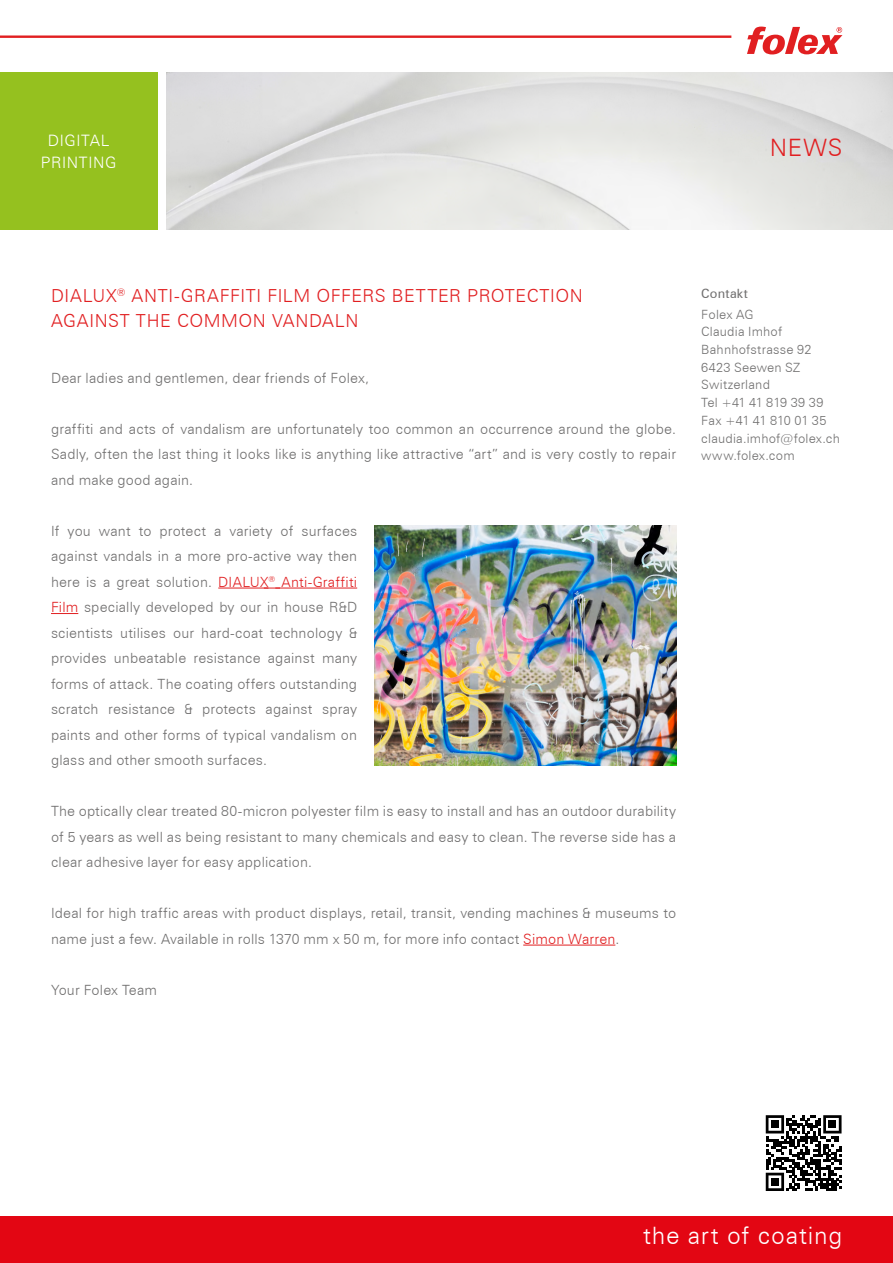
<style>
.page{position:relative;width:893px;height:1263px;background:#fff}
.page>*{position:absolute;margin:0;border:0;box-sizing:border-box;transform-origin:0 0}
.t1{font:300 24px "Zurich BT";letter-spacing:.035em;color:#fff}
.t2{font:300 24px "Zurich BT";color:#e11f21}
.t3{font:300 18px/25.5px "Zurich BT";letter-spacing:.03em;color:#e11f21}
.t4{font:300 15.75px/21.8px "Zurich BT";letter-spacing:.04em;color:#fff;text-align:center}
.t5{font:300 14.1px/25.5px "Zurich BT";letter-spacing:.01em;color:#706f6f;text-align:justify}
.t6{font:300 12.75px/17.7px "Zurich BT";letter-spacing:.015em;color:#706f6f}
.t7{font:12.75px "Zurich BT";letter-spacing:.02em;color:#706f6f}
.s1{color:#e11f21}
</style>
<div class="page">
<div style="left:0;top:72px;width:157px;height:157px;background:#95c11f"></div>
<hr style="left:0;top:35px;width:731px;height:3px;background:#e11f21">
<svg style="left:747px;top:27px;width:95px;height:27px"></svg>
<div style="left:0;top:1216px;width:893px;height:47px;background:#e30613"></div>
<svg style="left:766px;top:1115px;width:75px;height:76px"></svg>
<div style="left:771px;top:1120px;width:8px;height:8px;background:#000"></div>
<div style="left:828px;top:1120px;width:8px;height:8px;background:#000"></div>
<div style="left:771px;top:1178px;width:8px;height:8px;background:#000"></div>
<hr style="left:218px;top:588px;width:50px;height:1px;background:#e11f21">
<hr style="left:275px;top:588px;width:82px;height:1px;background:#e11f21">
<svg style="left:51px;top:613px;width:27px;height:1px"></svg>
<hr style="left:523px;top:945px;width:92px;height:1px;background:#e11f21">
<img style="left:374px;top:526px;width:302px;height:239px">
<svg style="left:264px;top:588px;width:16px;height:1px"></svg>
<p class="t4" style="left:41px;top:129px;width:77px">DIGITAL<br>PRINTING</p>
<h1 class="t2" style="left:770px;top:133px;width:74px">NEWS</h1>
<p class="t3" style="left:51px;top:282px;width:533px">DIALUX<sup>®</sup> ANTI-GRAFFITI FILM OFFERS BETTER PROTECTION<br>AGAINST THE COMMON VANDALN</p>
<p class="t5" style="left:51px;top:365px;width:320px">Dear ladies and gentlemen, dear friends of Folex,</p>
<p class="t5" style="left:51px;top:416px;width:627px">graffiti and acts of vandalism are unfortunately too common an occurrence around the globe.<br>Sadly, often the last thing it looks like is anything like attractive “art” and is very costly to repair and make good again.</p>
<p class="t5" style="left:51px;top:518px;width:308px">If you want to protect a variety of surfaces against vandals in a more pro-active way then here is a great solution. <span class="s1">DIALUX</span><sup>®</sup> <span class="s1">Anti-Graffiti Film</span> specially developed by our in house R&amp;D scientists utilises our hard-coat technology &amp; provides unbeatable resistance against many forms of attack. The coating offers outstanding scratch resistance &amp; protects against spray paints and other forms of typical vandalism on glass and other smooth surfaces.</p>
<p class="t5" style="left:51px;top:798px;width:627px">The optically clear treated 80-micron polyester film is easy to install and has an outdoor durability of 5 years as well as being resistant to many chemicals and easy to clean. The reverse side has a clear adhesive layer for easy application.</p>
<p class="t5" style="left:51px;top:900px;width:627px">Ideal for high traffic areas with product displays, retail, transit, vending machines &amp; museums to name just a few. Available in rolls 1370 mm x 50 m, for more info contact <span class="s1">Simon Warren</span>.</p>
<p class="t5" style="left:51px;top:977px;width:108px">Your Folex Team</p>
<p class="t7" style="left:701px;top:286px;width:48px">Contakt</p>
<p class="t6" style="left:701px;top:305px;width:140px">Folex AG<br>Claudia Imhof<br>Bahnhofstrasse 92<br>6423 Seewen SZ<br>Switzerland<br>Tel +41 41 819 39 39<br>Fax +41 41 810 01 35 claudia.imhof@folex.ch www.folex.com</p>
<h1 class="t1" style="left:643px;top:1221px;width:201px">the art of coating</h1>
</div>
